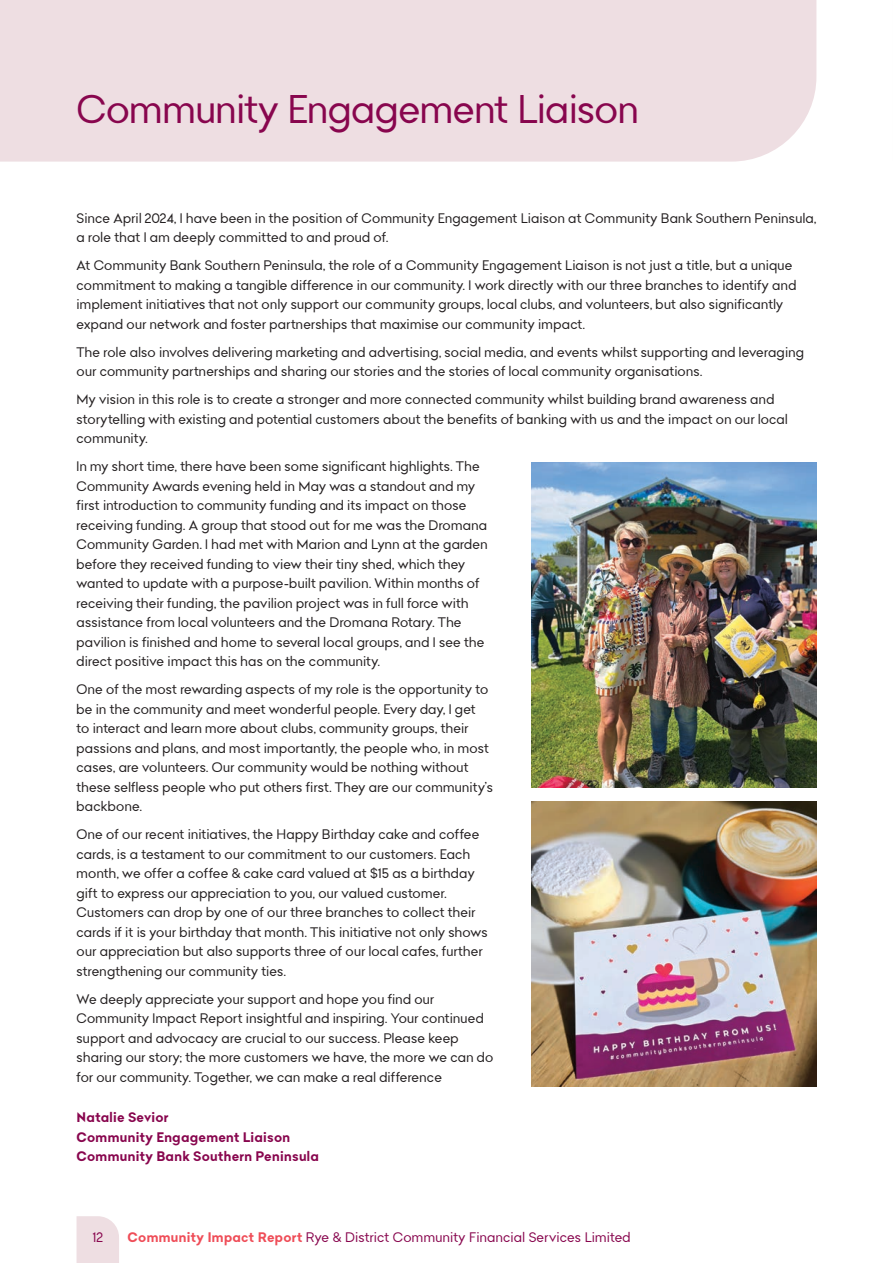
<style>
.page{position:relative;width:893px;height:1263px;background:#fff}
.page>*{position:absolute;margin:0;border:0;box-sizing:border-box;transform-origin:0 0}
.t1{font:39px "Bendigo Sans";letter-spacing:-.005em;color:#88064e}
.t2{font:13.5px/19.5px "Bendigo Sans";letter-spacing:.02em;color:#231f20}
.t3{font:13.5px "Bendigo Sans";letter-spacing:.015em;color:#88064e}
.t4{font:700 13.5px/19.5px "Bendigo Sans";letter-spacing:.02em;color:#88064e}
.s1{font-weight:700;color:#ef4d58}
</style>
<div class="page">
<div style="left:77px;top:1216px;width:42px;height:47px;background:#eedee2"></div>
<div style="left:0;top:0;width:816px;height:162px;background:#eedee2"></div>
<img style="left:531px;top:801px;width:285px;height:285px">
<img style="left:531px;top:463px;width:285px;height:324px">
<h1 class="t1" style="left:77px;top:83px;width:563px">Community Engagement Liaison</h1>
<p class="t2" style="left:77px;top:208px;width:741px">Since April 2024, I have been in the position of Community Engagement Liaison at Community Bank Southern Peninsula, a role that I am deeply committed to and proud of.</p>
<p class="t2" style="left:77px;top:255px;width:721px">At Community Bank Southern Peninsula, the role of a Community Engagement Liaison is not just a title, but a unique commitment to making a tangible difference in our community. I work directly with our three branches to identify and implement initiatives that not only support our community groups, local clubs, and volunteers, but also significantly expand our network and foster partnerships that maximise our community impact.</p>
<p class="t2" style="left:77px;top:342px;width:729px">The role also involves delivering marketing and advertising, social media, and events whilst supporting and leveraging our community partnerships and sharing our stories and the stories of local community organisations.</p>
<p class="t2" style="left:77px;top:389px;width:713px">My vision in this role is to create a stronger and more connected community whilst building brand awareness and storytelling with existing and potential customers about the benefits of banking with us and the impact on our local community.</p>
<p class="t2" style="left:77px;top:456px;width:412px">In my short time, there have been some significant highlights. The Community Awards evening held in May was a standout and my first introduction to community funding and its impact on those receiving funding. A group that stood out for me was the Dromana Community Garden. I had met with Marion and Lynn at the garden before they received funding to view their tiny shed, which they wanted to update with a purpose-built pavilion. Within months of receiving their funding, the pavilion project was in full force with assistance from local volunteers and the Dromana Rotary. The pavilion is finished and home to several local groups, and I see the direct positive impact this has on the community.</p>
<p class="t2" style="left:77px;top:679px;width:418px">One of the most rewarding aspects of my role is the opportunity to be in the community and meet wonderful people. Every day, I get<br>to interact and learn more about clubs, community groups, their passions and plans, and most importantly, the people who, in most cases, are volunteers. Our community would be nothing without these selfless people who put others first. They are our community’s backbone.</p>
<p class="t2" style="left:77px;top:824px;width:413px">One of our recent initiatives, the Happy Birthday cake and coffee cards, is a testament to our commitment to our customers. Each month, we offer a coffee &amp; cake card valued at $15 as a birthday gift to express our appreciation to you, our valued customer.<br>Customers can drop by one of our three branches to collect their cards if it is your birthday that month. This initiative not only shows our appreciation but also supports three of our local cafes, further strengthening our community ties.</p>
<p class="t2" style="left:77px;top:989px;width:418px">We deeply appreciate your support and hope you find our Community Impact Report insightful and inspiring. Your continued support and advocacy are crucial to our success. Please keep sharing our story; the more customers we have, the more we can do for our community. Together, we can make a real difference</p>
<p class="t4" style="left:77px;top:1108px;width:244px">Natalie Sevior<br>Community Engagement Liaison<br>Community Bank Southern Peninsula</p>
<p class="t3" style="left:94px;top:1228px;width:8px">4</p>
<p class="t3" style="left:128px;top:1228px;width:504px"><span class="s1">Community Impact Report</span> Rye &amp; District Community Financial Services Limited</p>
<p class="t3" style="left:92px;top:1228px;width:12px">12</p>
</div>
